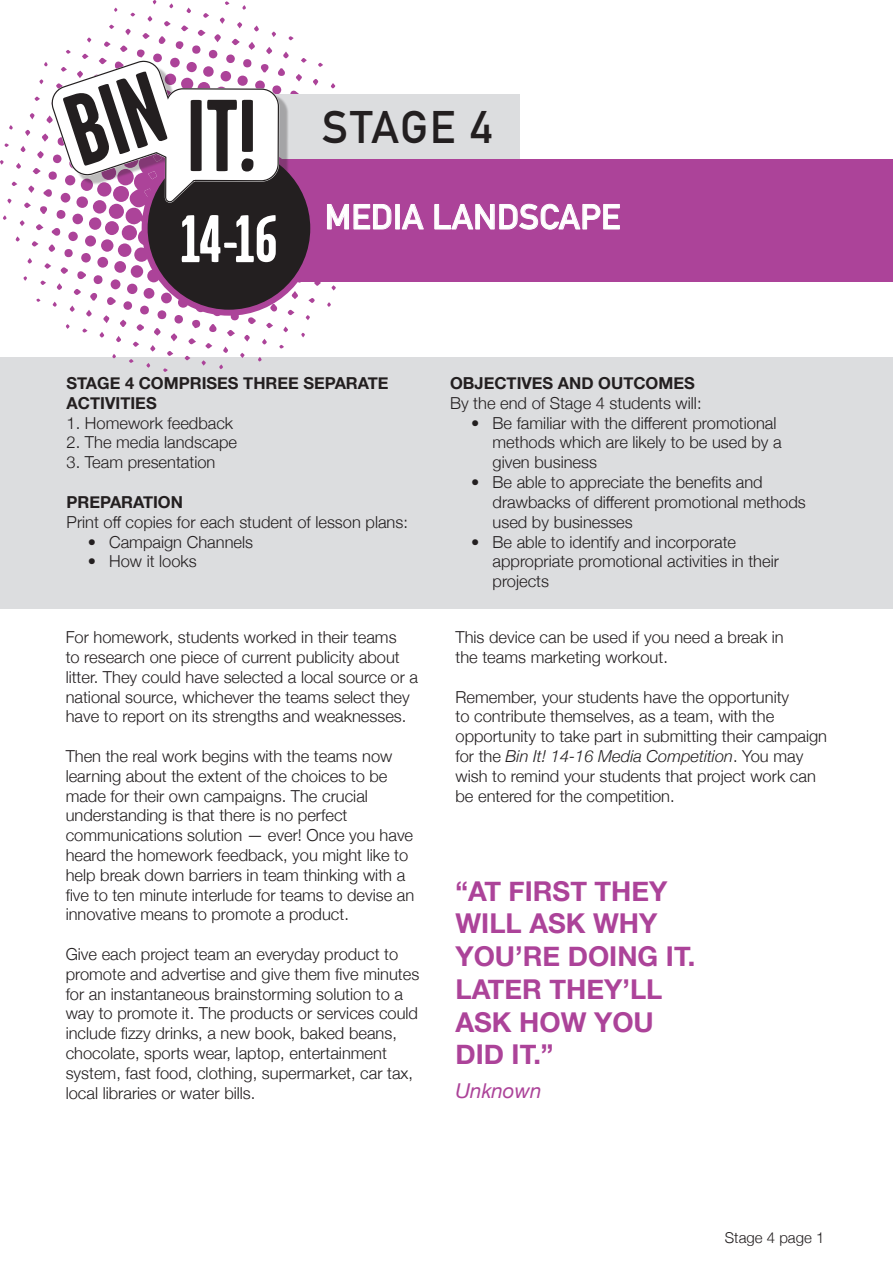
<style>
.page{position:relative;width:893px;height:1263px;background:#fff}
.page>*{position:absolute;margin:0;border:0;box-sizing:border-box;transform-origin:0 0}
.t1{font:700 45px "DIN Alternate";letter-spacing:.04em;color:#231f20}
.t2{font:700 34.5px "DIN Alternate";letter-spacing:.01em;color:#fff}
.t3{font:700 27.3px/32.8px "Helvetica Neue";color:#ac4399}
.t4{font:italic 20.55px "Helvetica Neue";color:#ac4399}
.t5{font:300 16.5px/19.8px "Helvetica Neue";color:#231f20}
.t6{font:700 16.5px/19.8px "Helvetica Neue";color:#231f20}
.t7{font:300 15px "Helvetica Neue";color:#231f20}
.s1{font-style:italic}
</style>
<div class="page">
<div style="left:0;top:357px;width:893px;height:252px;background:#dcdddf"></div>
<div style="left:196px;top:94px;width:323px;height:66px;background:#dcdddf"></div>
<div style="left:234px;top:160px;width:659px;height:122px;background:#ac4399"></div>
<div style="left:395px;top:204px;width:5px;height:25px;border:1px solid #fff"></div>
<svg style="left:402px;top:204px;width:22px;height:26px"></svg>
<svg style="left:434px;top:204px;width:186px;height:26px"></svg>
<svg style="left:0;top:0;width:392px;height:372px"></svg>
<h1 class="t1" style="left:322px;top:92px;width:171px">STAGE 4</h1>
<h2 class="t2" style="left:325px;top:191px;width:297px">MEDIA LANDSCAPE</h2>
<p class="t6" style="left:67px;top:374px;width:323px">STAGE 4 COMPRISES THREE SEPARATE<br>ACTIVITIES</p>
<p class="t5" style="left:67px;top:412px;width:168px">1. Homework feedback</p>
<p class="t5" style="left:67px;top:431px;width:172px">2. The media landscape</p>
<p class="t5" style="left:67px;top:451px;width:150px">3. Team presentation</p>
<p class="t6" style="left:67px;top:492px;width:118px">PREPARATION</p>
<p class="t5" style="left:67px;top:511px;width:343px">Print off copies for each student of lesson plans:</p>
<p class="t5" style="left:88px;top:530px;width:167px">• Campaign Channels</p>
<p class="t5" style="left:88px;top:550px;width:110px">• How it looks</p>
<p class="t5" style="left:66px;top:626px;width:354px">For homework, students worked in their teams<br>to research one piece of current publicity about litter. They could have selected a local source or a national source, whichever the teams select they have to report on its strengths and weaknesses.</p>
<p class="t5" style="left:66px;top:745px;width:350px">Then the real work begins with the teams now learning about the extent of the choices to be made for their own campaigns. The crucial understanding is that there is no perfect communications solution — ever! Once you have heard the homework feedback, you might like to help break down barriers in team thinking with a five to ten minute interlude for teams to devise an innovative means to promote a product.</p>
<p class="t5" style="left:66px;top:943px;width:355px">Give each project team an everyday product to promote and advertise and give them five minutes for an instantaneous brainstorming solution to a way to promote it. The products or services could include fizzy drinks, a new book, baked beans, chocolate, sports wear, laptop, entertainment system, fast food, clothing, supermarket, car tax, local libraries or water bills.</p>
<p class="t6" style="left:450px;top:374px;width:246px">OBJECTIVES AND OUTCOMES</p>
<p class="t5" style="left:450px;top:392px;width:253px">By the end of Stage 4 students will:</p>
<p class="t5" style="left:493px;top:412px;width:291px;text-indent:-21px">• Be familiar with the different promotional methods which are likely to be used by a given business</p>
<p class="t5" style="left:493px;top:471px;width:315px;text-indent:-21px">• Be able to appreciate the benefits and drawbacks of different promotional methods used by businesses</p>
<p class="t5" style="left:493px;top:530px;width:288px;text-indent:-21px">• Be able to identify and incorporate appropriate promotional activities in their projects</p>
<p class="t5" style="left:455px;top:626px;width:330px">This device can be used if you need a break in the teams marketing workout.</p>
<p class="t5" style="left:455px;top:686px;width:373px">Remember, your students have the opportunity<br>to contribute themselves, as a team, with the opportunity to take part in submitting their campaign for the <span class="s1">Bin It! 14-16 Media Competition</span>. You may wish to remind your students that project work can be entered for the competition.</p>
<h3 class="t3" style="left:455px;top:875px;width:241px">“AT FIRST THEY<br>WILL ASK WHY<br>YOU’RE DOING IT.<br>LATER THEY’LL<br>ASK HOW YOU<br>DID IT.”</h3>
<p class="t4" style="left:455px;top:1075px;width:88px">Unknown</p>
<p class="t7" style="left:725px;top:1226px;width:101px">Stage 4 page 1</p>
</div>
